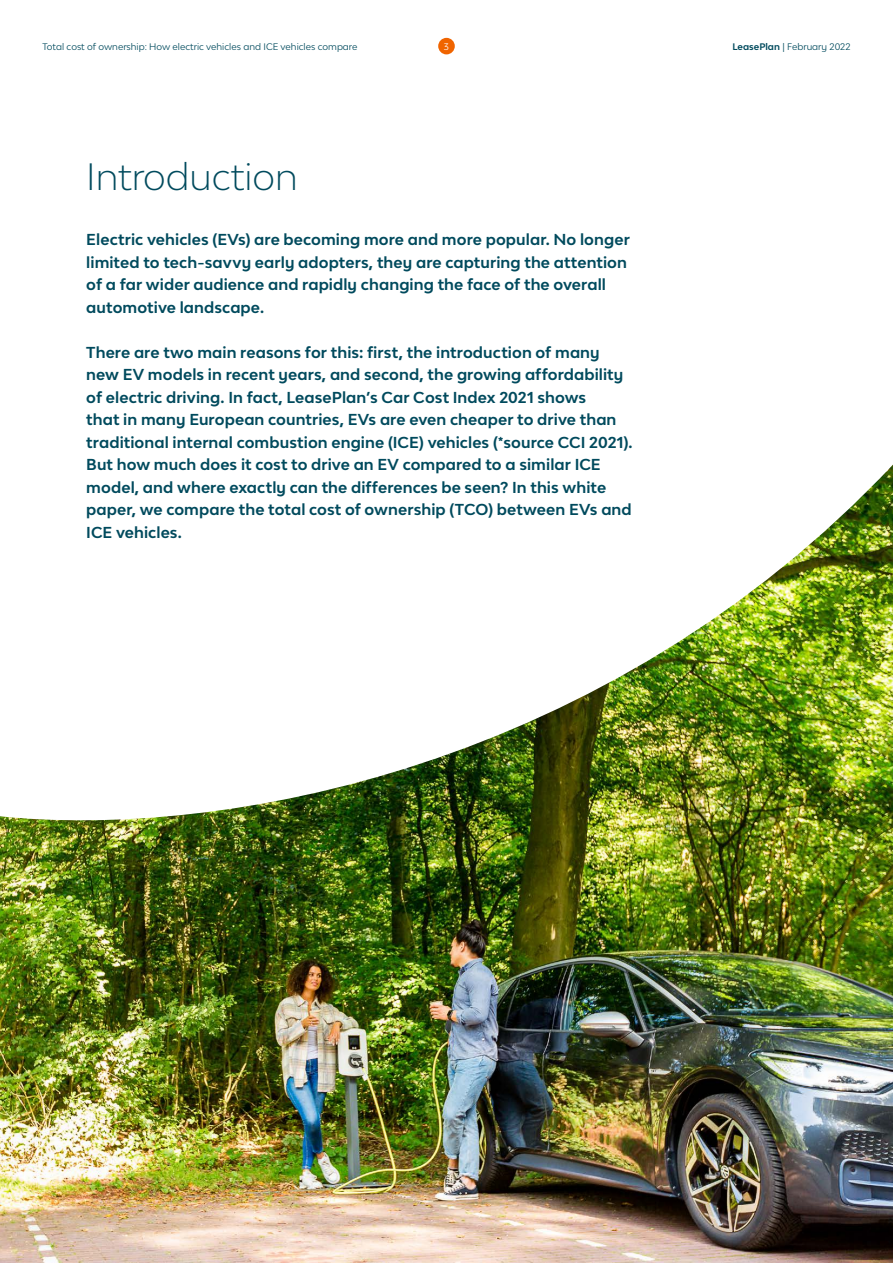
<style>
.page{position:relative;width:893px;height:1263px;background:#fff}
.page>*{position:absolute;margin:0;border:0;box-sizing:border-box;transform-origin:0 0}
.t1{font:300 36px "Lease Plan";color:#004a5d}
.t2{font:700 15px/22.5px "Lease Plan";letter-spacing:.005em;color:#004a5d}
.t3{font:9px "Lease Plan";color:#004a5d}
.t4{font:9px "Lease Plan";color:#fff}
.s1{font-weight:700}
</style>
<div class="page">
<img style="left:0;top:465px;width:893px;height:798px">
<div style="left:438px;top:38px;width:17px;height:16px;background:#f06400;border-radius:50%"></div>
<p class="t3" style="left:43px;top:40px;width:316px">Total cost of ownership: How electric vehicles and ICE vehicles compare</p>
<p class="t4" style="left:444px;top:40px;width:7px">3</p>
<p class="t3" style="left:733px;top:40px;width:119px"><span class="s1">LeasePlan</span> | February 2022</p>
<h1 class="t1" style="left:86px;top:153px;width:213px">Introduction</h1>
<p class="t2" style="left:86px;top:228px;width:545px">Electric vehicles (EVs) are becoming more and more popular. No longer limited to tech-savvy early adopters, they are capturing the attention of a far wider audience and rapidly changing the face of the overall automotive landscape.</p>
<p class="t2" style="left:86px;top:340px;width:548px">There are two main reasons for this: first, the introduction of many new EV models in recent years, and second, the growing affordability of electric driving. In fact, LeasePlan’s Car Cost Index 2021 shows<br>that in many European countries, EVs are even cheaper to drive than traditional internal combustion engine (ICE) vehicles (*source CCI 2021).<br>But how much does it cost to drive an EV compared to a similar ICE model, and where exactly can the differences be seen? In this white paper, we compare the total cost of ownership (TCO) between EVs and ICE vehicles.</p>
</div>
